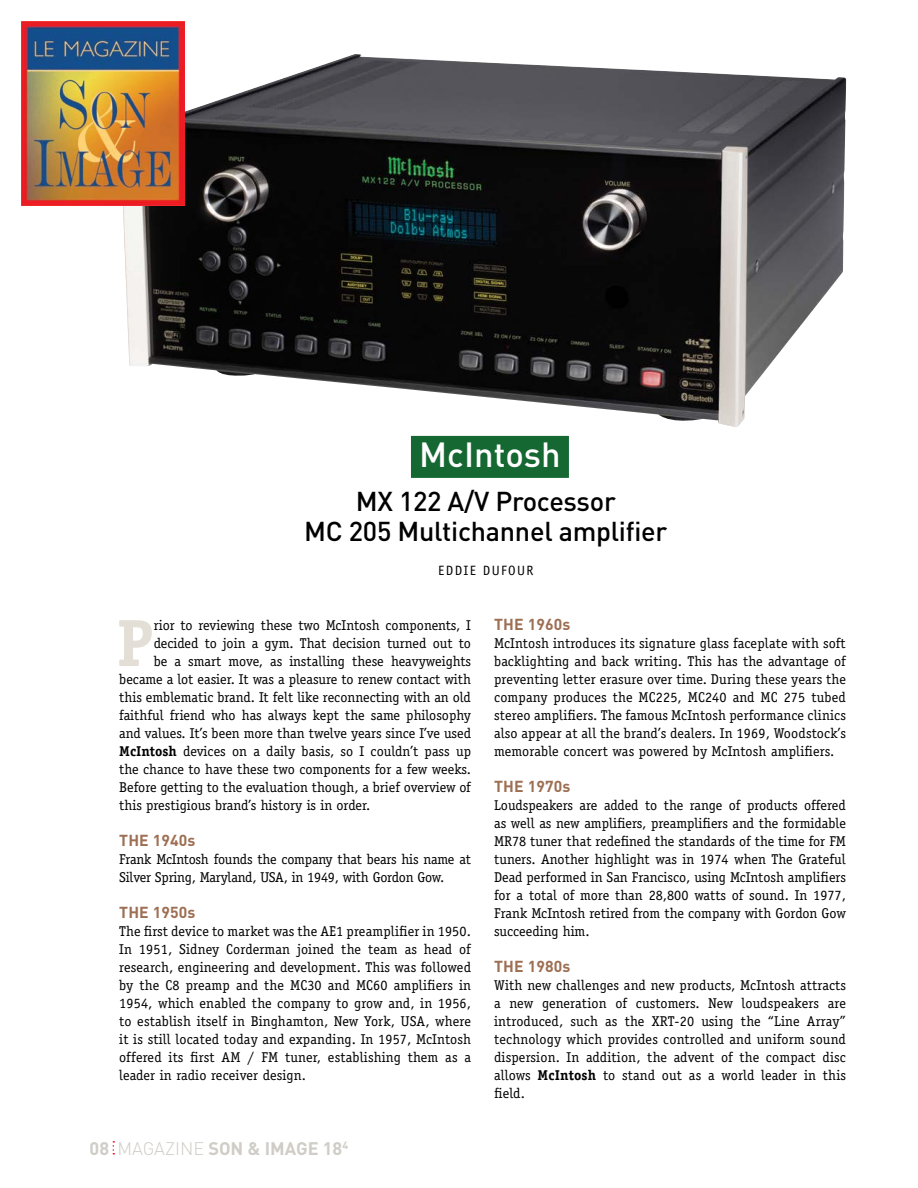
<style>
.page{position:relative;width:918px;height:1188px;background:#fff}
.page>*{position:absolute;margin:0;border:0;box-sizing:border-box;transform-origin:0 0}
.t1{font:700 66.75px "Officina Serif";color:#e3dfd6}
.t2{font:500 34.5px "DIN";color:#fff}
.t3{font:500 27px/30px "DIN";letter-spacing:-.01em;color:#000;text-align:center}
.t4{font:700 18px "DIN";color:#cfcdc5}
.t5{font:700 15.75px "DIN";letter-spacing:.01em;color:#9d6f53}
.t6{font:14.25px/18px "Officina Serif";color:#000;text-align:justify}
.t7{font:13.5px "Officina Sans";letter-spacing:.1em;color:#000}
.s1{font-weight:700}
.s2{font-weight:300}
</style>
<div class="page">
<img style="left:119px;top:54px;width:727px;height:373px">
<img style="left:22px;top:22px;width:163px;height:183px">
<div style="left:411px;top:436px;width:158px;height:42px;background:#156831"></div>
<h2 class="t2" style="left:419px;top:433px;width:143px">McIntosh</h2>
<h3 class="t3" style="left:304px;top:485px;width:365px">MX 122 A/V Processor<br>MC 205 Multichannel amplifier</h3>
<p class="t7" style="left:438px;top:563px;width:97px">EDDIE DUFOUR</p>
<h1 class="t1" style="left:117px;top:602px;width:39px">P</h1>
<p class="t6" style="left:154px;top:616px;width:319px">rior to reviewing these two McIntosh components, I</p>
<p class="t6" style="left:154px;top:634px;width:319px">decided to join a gym. That decision turned out to</p>
<p class="t6" style="left:154px;top:652px;width:319px">be a smart move, as installing these heavyweights</p>
<p class="t6" style="left:119px;top:670px;width:353px">became a lot easier. It was a pleasure to renew contact with</p>
<p class="t6" style="left:119px;top:688px;width:353px">this emblematic brand. It felt like reconnecting with an old</p>
<p class="t6" style="left:119px;top:706px;width:353px">faithful friend who has always kept the same philosophy</p>
<p class="t6" style="left:119px;top:724px;width:353px">and values. It’s been more than twelve years since I’ve used</p>
<p class="t6" style="left:119px;top:742px;width:353px"><span class="s1">McIntosh</span> devices on a daily basis, so I couldn’t pass up</p>
<p class="t6" style="left:119px;top:760px;width:353px">the chance to have these two components for a few weeks.</p>
<p class="t6" style="left:119px;top:778px;width:353px">Before getting to the evaluation though, a brief overview of</p>
<p class="t6" style="left:119px;top:796px;width:253px">this prestigious brand’s history is in order.</p>
<p class="t5" style="left:119px;top:830px;width:78px">THE 1940s</p>
<p class="t6" style="left:119px;top:850px;width:353px">Frank McIntosh founds the company that bears his name at<br>Silver Spring, Maryland, USA, in 1949, with Gordon Gow.</p>
<p class="t5" style="left:119px;top:902px;width:78px">THE 1950s</p>
<p class="t6" style="left:119px;top:922px;width:353px">The first device to market was the AE1 preamplifier in 1950.<br>In 1951, Sidney Corderman joined the team as head of research, engineering and development. This was followed by the C8 preamp and the MC30 and MC60 amplifiers in 1954, which enabled the company to grow and, in 1956, to establish itself in Binghamton, New York, USA, where it is still located today and expanding. In 1957, McIntosh offered its first AM / FM tuner, establishing them as a leader in radio receiver design.</p>
<p class="t5" style="left:494px;top:614px;width:78px">THE 1960s</p>
<p class="t6" style="left:494px;top:634px;width:353px">McIntosh introduces its signature glass faceplate with soft backlighting and back writing. This has the advantage of preventing letter erasure over time. During these years the company produces the MC225, MC240 and MC 275 tubed stereo amplifiers. The famous McIntosh performance clinics also appear at all the brand’s dealers. In 1969, Woodstock’s memorable concert was powered by McIntosh amplifiers.</p>
<p class="t5" style="left:494px;top:776px;width:78px">THE 1970s</p>
<p class="t6" style="left:494px;top:796px;width:353px">Loudspeakers are added to the range of products offered as well as new amplifiers, preamplifiers and the formidable MR78 tuner that redefined the standards of the time for FM tuners. Another highlight was in 1974 when The Grateful Dead performed in San Francisco, using McIntosh amplifiers for a total of more than 28,800 watts of sound. In 1977, Frank McIntosh retired from the company with Gordon Gow succeeding him.</p>
<p class="t5" style="left:494px;top:956px;width:78px">THE 1980s</p>
<p class="t6" style="left:494px;top:976px;width:353px">With new challenges and new products, McIntosh attracts a new generation of customers. New loudspeakers are introduced, such as the XRT-20 using the “Line Array” technology which provides controlled and uniform sound dispersion. In addition, the advent of the compact disc allows <span class="s1">McIntosh</span> to stand out as a world leader in this field.</p>
<p class="t4" style="left:90px;top:1137px;width:21px">08</p>
<p class="t4" style="left:117px;top:1137px;width:232px"><span class="s2">MAGAZINE</span> SON &amp; IMAGE 18<sup>4</sup></p>
</div>
